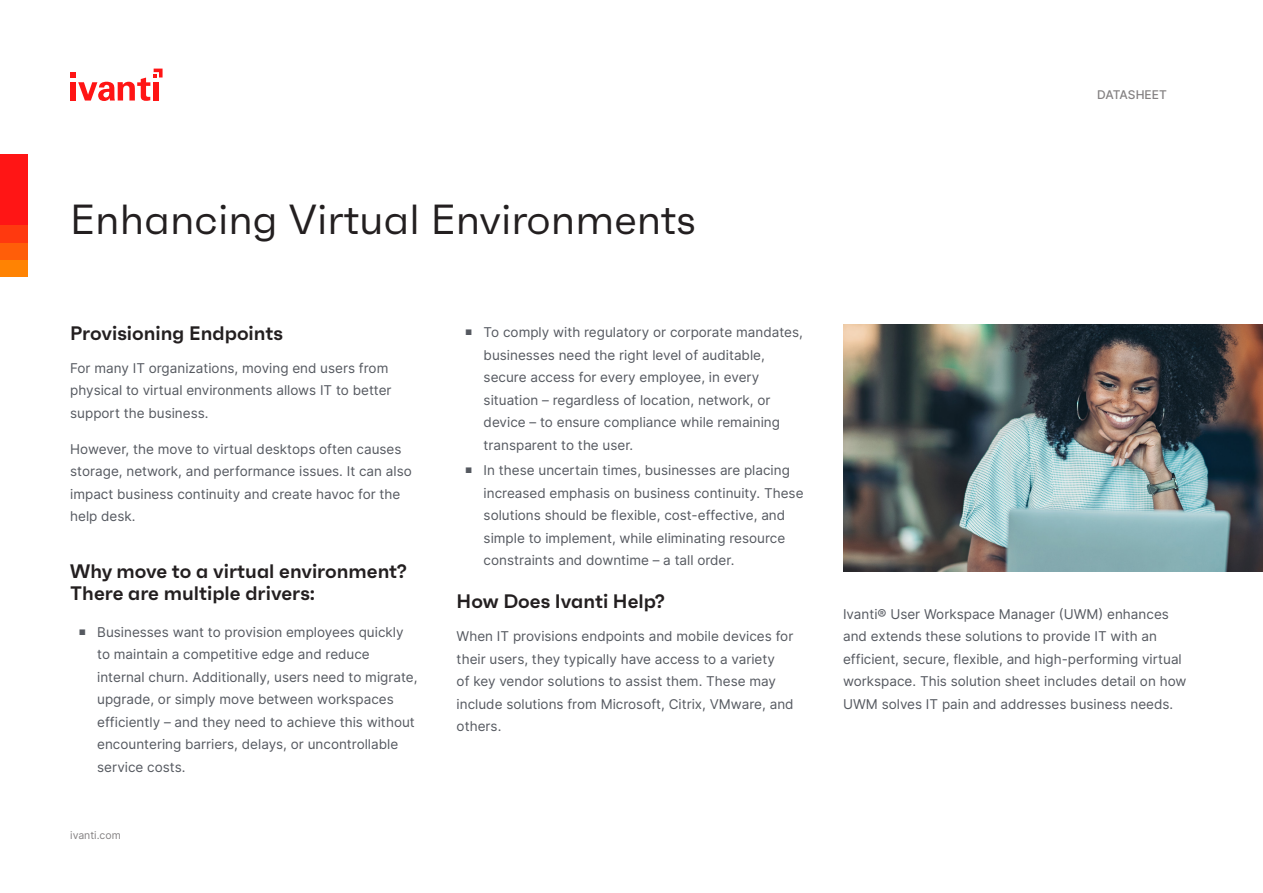
<style>
.page{position:relative;width:1263px;height:893px;background:#fff}
.page>*{position:absolute;margin:0;border:0;box-sizing:border-box;transform-origin:0 0}
.Main_title{font:42px "Faktum";color:#231f20}
.Heading_1{font:600 19.5px/22.5px "Faktum";color:#231f20}
.t1{font:13.5px/22.5px "Inter";color:#555960}
.t2{font:500 12px "Inter";letter-spacing:-.005em;color:#848182}
.t3{font:10.5px "Inter";color:#848182}
</style>
<div class="page">
<svg style="left:70px;top:69px;width:93px;height:32px"></svg>
<img style="left:843px;top:324px;width:420px;height:248px">
<div style="left:0;top:154px;width:27px;height:122px;background:#ff1515"></div>
<div style="left:0;top:259px;width:27px;height:17px;background:#ff8303"></div>
<div style="left:0;top:242px;width:27px;height:17px;background:#ff5e09"></div>
<div style="left:0;top:225px;width:27px;height:17px;background:#ff390f"></div>
<p class="t2" style="left:1097px;top:86px;width:71px">DATASHEET</p>
<p class="Main_title" style="left:70px;top:194px;width:627px">Enhancing Virtual Environments</p>
<p class="Heading_1" style="left:70px;top:321px;width:214px">Provisioning Endpoints</p>
<p class="t1" style="left:70px;top:356px;width:323px">For many IT organizations, moving end users from physical to virtual environments allows IT to better support the business.</p>
<p class="t1" style="left:70px;top:437px;width:343px">However, the move to virtual desktops often causes storage, network, and performance issues. It can also impact business continuity and create havoc for the help desk.</p>
<p class="Heading_1" style="left:70px;top:559px;width:338px">Why move to a virtual environment?<br>There are multiple drivers:</p>
<p class="t1" style="left:97px;top:620px;width:322px;text-indent:-18px"><sup>■</sup> Businesses want to provision employees quickly to maintain a competitive edge and reduce internal churn. Additionally, users need to migrate, upgrade, or simply move between workspaces efficiently – and they need to achieve this without encountering barriers, delays, or uncontrollable service costs.</p>
<p class="t3" style="left:70px;top:828px;width:52px">ivanti.com</p>
<p class="t1" style="left:484px;top:321px;width:321px;text-indent:-18px"><sup>■</sup> To comply with regulatory or corporate mandates, businesses need the right level of auditable, secure access for every employee, in every situation – regardless of location, network, or device – to ensure compliance while remaining transparent to the user.</p>
<p class="t1" style="left:484px;top:459px;width:321px;text-indent:-18px"><sup>■</sup> In these uncertain times, businesses are placing increased emphasis on business continuity. These solutions should be flexible, cost-effective, and simple to implement, while eliminating resource constraints and downtime – a tall order.</p>
<p class="Heading_1" style="left:457px;top:590px;width:210px">How Does Ivanti Help?</p>
<p class="t1" style="left:457px;top:625px;width:338px">When IT provisions endpoints and mobile devices for their users, they typically have access to a variety<br>of key vendor solutions to assist them. These may include solutions from Microsoft, Citrix, VMware, and others.</p>
<p class="t1" style="left:843px;top:602px;width:345px">Ivanti® User Workspace Manager (UWM) enhances and extends these solutions to provide IT with an efficient, secure, flexible, and high-performing virtual workspace. This solution sheet includes detail on how UWM solves IT pain and addresses business needs.</p>
</div>
